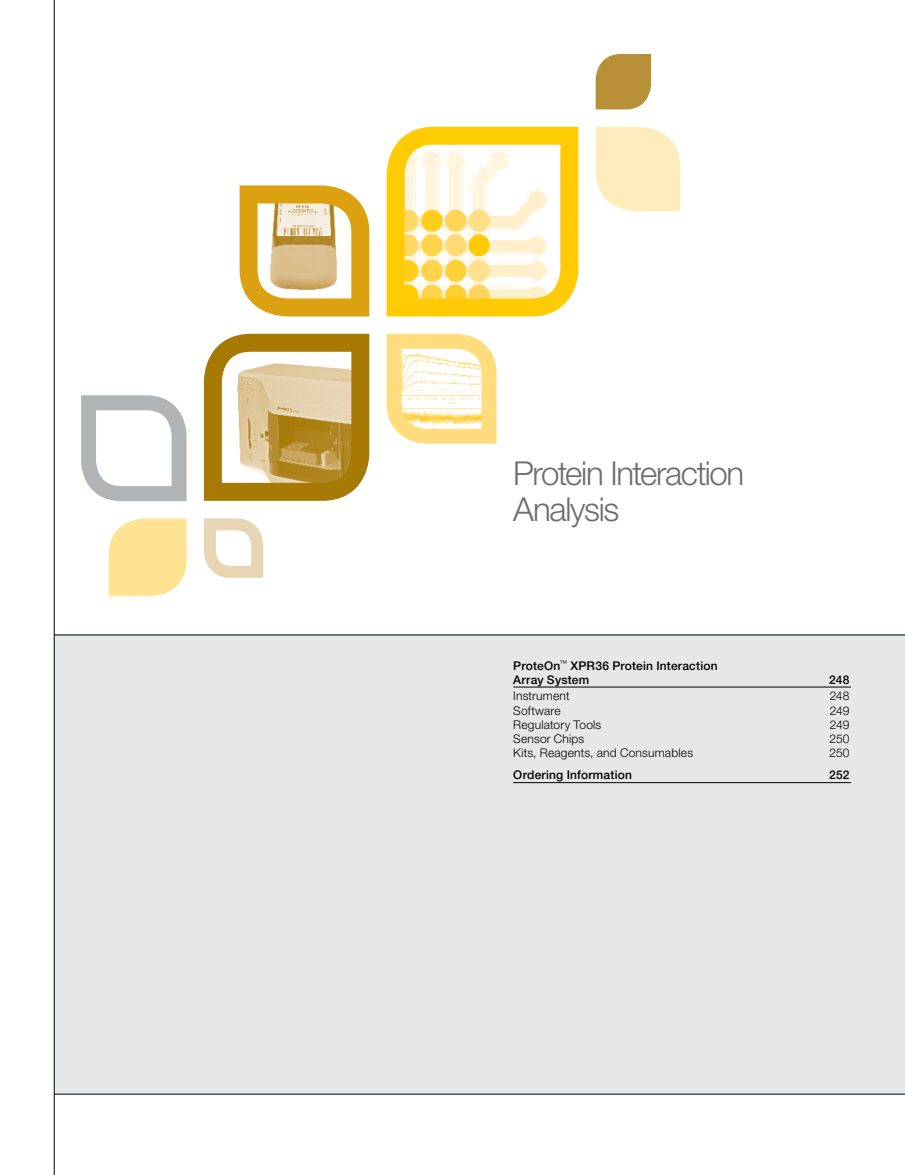
<style>
.page{position:relative;width:905px;height:1175px;background:#fff}
.page>*{position:absolute;margin:0;border:0;box-sizing:border-box;transform-origin:0 0}
.t1{font:300 33px/36px "Helvetica Neue LT Std";letter-spacing:-.04em;color:#6d6e71}
.t2{font:300 12px "Helvetica Neue LT Std";letter-spacing:.015em;color:#000}
.t3{font:500 12px/13.5px "Helvetica Neue LT Std";letter-spacing:.015em;color:#000}
</style>
<div class="page">
<svg style="left:595px;top:54px;width:56px;height:55px;background:#be9a4a"></svg>
<svg style="left:595px;top:127px;width:85px;height:84px;background:#ffedc2"></svg>
<svg style="left:386px;top:126px;width:193px;height:191px"></svg>
<svg style="left:81px;top:176px;width:423px;height:420px"></svg>
<div style="left:54px;top:634px;width:850px;height:460px;background:#e6e7e8"></div>
<hr style="left:54px;top:1093px;width:850px;height:1px;background:#000">
<hr style="left:54px;top:634px;width:850px;height:1px;background:#000">
<hr style="left:54px;top:0;width:1px;height:1174px;background:#000">
<hr style="left:513px;top:687px;width:337px;height:1px;background:#000">
<hr style="left:513px;top:782px;width:337px;height:1px;background:#000">
<h1 class="t1" style="left:513px;top:454px;width:232px">Protein Interaction<br>Analysis</h1>
<p class="t3" style="left:513px;top:659px;width:206px">ProteOn<sup>™</sup> XPR36 Protein Interaction<br>Array System</p>
<p class="t3" style="left:829px;top:672px;width:22px">248</p>
<p class="t2" style="left:513px;top:688px;width:58px">Instrument</p>
<p class="t2" style="left:829px;top:688px;width:21px">248</p>
<p class="t2" style="left:513px;top:703px;width:49px">Software</p>
<p class="t2" style="left:829px;top:703px;width:21px">249</p>
<p class="t2" style="left:513px;top:717px;width:89px">Regulatory Tools</p>
<p class="t2" style="left:829px;top:717px;width:21px">249</p>
<p class="t2" style="left:513px;top:731px;width:73px">Sensor Chips</p>
<p class="t2" style="left:829px;top:731px;width:21px">250</p>
<p class="t2" style="left:513px;top:745px;width:181px">Kits, Reagents, and Consumables</p>
<p class="t2" style="left:829px;top:745px;width:21px">250</p>
<p class="t3" style="left:513px;top:768px;width:120px">Ordering Information</p>
<p class="t3" style="left:829px;top:768px;width:22px">252</p>
</div>
